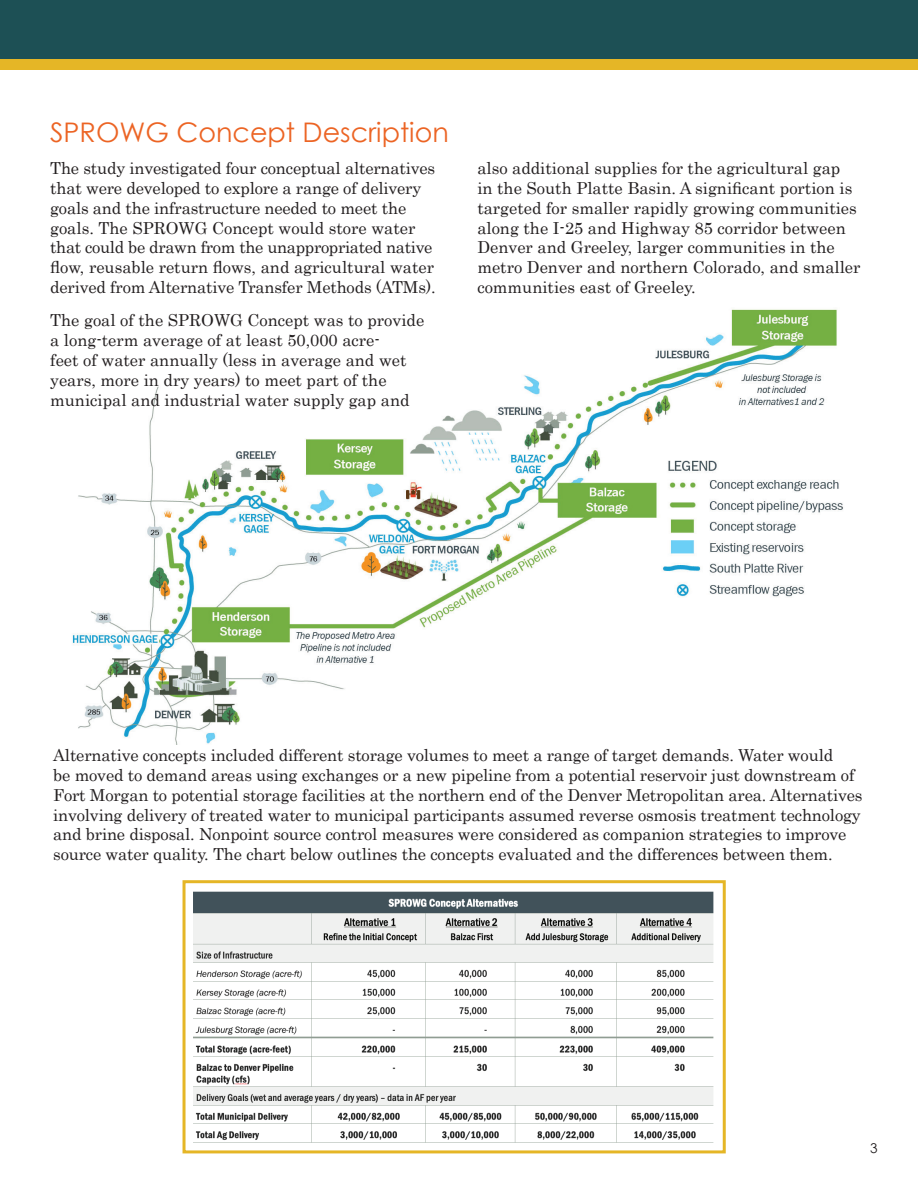
<style>
.page{position:relative;width:918px;height:1188px;background:#fff}
.page>*{position:absolute;margin:0;border:0;box-sizing:border-box;transform-origin:0 0}
.t1{font:27px "Century Gothic";color:#ec6424}
.t2{font:16.5px/19.8px "Century";letter-spacing:-.01em;color:#231f20}
.t3{font:13.5px "Century Gothic";color:#231f20}
</style>
<div class="page">
<img style="left:72px;top:309px;width:771px;height:435px">
<div style="left:0;top:0;width:918px;height:60px;background:#1d5055"></div>
<div style="left:0;top:59px;width:918px;height:11px;background:#e5b626"></div>
<img style="left:193px;top:891px;width:521px;height:252px">
<div style="left:183px;top:880px;width:543px;height:273px;border:3px solid #e5b626"></div>
<h1 class="t1" style="left:50px;top:116px;width:400px">SPROWG Concept Description</h1>
<p class="t2" style="left:50px;top:157px;width:387px">The study investigated four conceptual alternatives that were developed to explore a range of delivery goals and the infrastructure needed to meet the goals. The SPROWG Concept would store water that could be drawn from the unappropriated native flow, reusable return flows, and agricultural water derived from Alternative Transfer Methods (ATMs).</p>
<p class="t2" style="left:50px;top:309px;width:376px">The goal of the SPROWG Concept was to provide a long-term average of at least 50,000 acre-<br>feet of water annually (less in average and wet years, more in dry years) to meet part of the municipal and industrial water supply gap and</p>
<p class="t2" style="left:477px;top:157px;width:385px">also additional supplies for the agricultural gap<br>in the South Platte Basin. A significant portion is targeted for smaller rapidly growing communities along the I-25 and Highway 85 corridor between Denver and Greeley, larger communities in the metro Denver and northern Colorado, and smaller communities east of Greeley.</p>
<p class="t2" style="left:53px;top:744px;width:811px">Alternative concepts included different storage volumes to meet a range of target demands. Water would<br>be moved to demand areas using exchanges or a new pipeline from a potential reservoir just downstream of Fort Morgan to potential storage facilities at the northern end of the Denver Metropolitan area. Alternatives involving delivery of treated water to municipal participants assumed reverse osmosis treatment technology and brine disposal. Nonpoint source control measures were considered as companion strategies to improve source water quality. The chart below outlines the concepts evaluated and the differences between them.</p>
<p class="t3" style="left:870px;top:1140px;width:9px">3</p>
</div>
